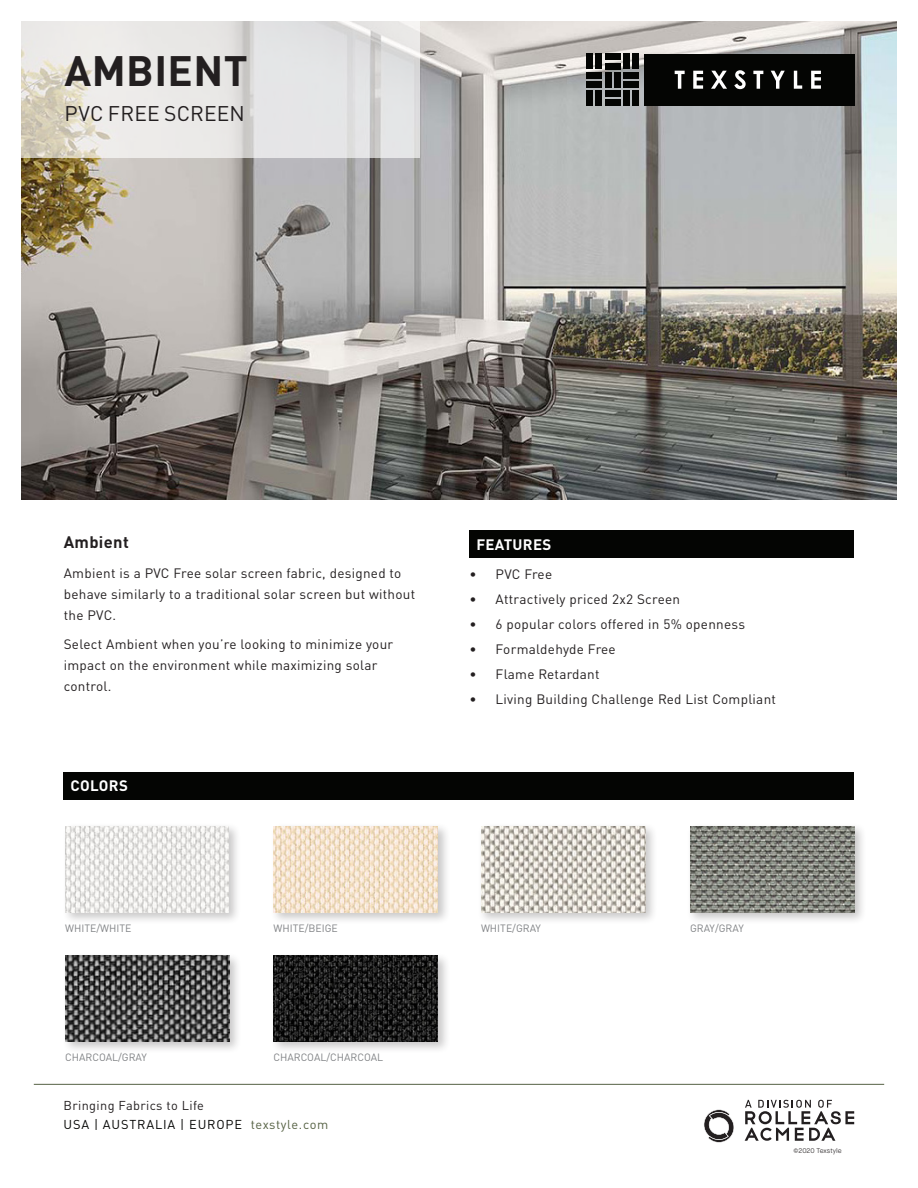
<style>
.page{position:relative;width:918px;height:1188px;background:#fff}
.page>*{position:absolute;margin:0;border:0;box-sizing:border-box;transform-origin:0 0}
.ACM_Headline{font:700 42px "DINOT";letter-spacing:.01em;color:#231f20}
.ACM_Sub_headline{font:21px "DINOT";letter-spacing:.005em;color:#231f20}
.ACM_bullet_points{font:700 16.5px "DINOT";letter-spacing:.02em;color:#231f20}
.ACM_bullet_points-2{font:700 15px "DINOT";letter-spacing:.02em;color:#fff}
.ACM_bullet_points-3{font:13.5px/21px "DINOT";letter-spacing:.02em;color:#231f20}
.address{font:12.75px "DINOT";letter-spacing:.065em;color:#040503}
.ACMEDA_bodycopy{font:12.75px "DINOT";letter-spacing:.03em;color:#231f20}
._5pt{font:10.5px "DINOT";color:#808285}
.t1{font:300 6.75px "Maison Neue";color:#231f20}
.s1{color:#556143}
</style>
<div class="page">
<img style="left:21px;top:22px;width:876px;height:477px">
<div style="left:470px;top:530px;width:384px;height:28px;background:#040503"></div>
<svg style="left:21px;top:21px;width:399px;height:136px;background:#e4e2e0"></svg>
<div style="left:644px;top:54px;width:210px;height:52px;background:#040503"></div>
<svg style="left:675px;top:71px;width:10px;height:18px"></svg>
<svg style="left:693px;top:71px;width:10px;height:18px"></svg>
<svg style="left:711px;top:71px;width:16px;height:18px"></svg>
<svg style="left:734px;top:70px;width:12px;height:19px"></svg>
<svg style="left:753px;top:71px;width:10px;height:18px"></svg>
<svg style="left:771px;top:71px;width:14px;height:18px"></svg>
<svg style="left:794px;top:71px;width:8px;height:18px"></svg>
<svg style="left:811px;top:71px;width:10px;height:18px"></svg>
<div style="left:605px;top:100px;width:15px;height:6px;background:#040503"></div>
<div style="left:605px;top:91px;width:15px;height:6px;background:#040503"></div>
<div style="left:605px;top:63px;width:15px;height:6px;background:#040503"></div>
<div style="left:605px;top:54px;width:15px;height:6px;background:#040503"></div>
<div style="left:624px;top:81px;width:15px;height:7px;background:#040503"></div>
<div style="left:624px;top:72px;width:15px;height:6px;background:#040503"></div>
<div style="left:587px;top:81px;width:15px;height:7px;background:#040503"></div>
<div style="left:587px;top:72px;width:15px;height:6px;background:#040503"></div>
<div style="left:587px;top:54px;width:6px;height:15px;background:#040503"></div>
<div style="left:596px;top:54px;width:6px;height:15px;background:#040503"></div>
<div style="left:587px;top:91px;width:6px;height:15px;background:#040503"></div>
<div style="left:596px;top:91px;width:6px;height:15px;background:#040503"></div>
<div style="left:624px;top:54px;width:6px;height:15px;background:#040503"></div>
<div style="left:633px;top:54px;width:6px;height:15px;background:#040503"></div>
<div style="left:624px;top:91px;width:6px;height:15px;background:#040503"></div>
<div style="left:633px;top:91px;width:6px;height:15px;background:#040503"></div>
<div style="left:605px;top:72px;width:6px;height:16px;background:#040503"></div>
<div style="left:614px;top:72px;width:6px;height:16px;background:#040503"></div>
<svg style="left:745px;top:1100px;width:109px;height:41px"></svg>
<svg style="left:704px;top:1109px;width:30px;height:34px"></svg>
<hr style="left:34px;top:1084px;width:850px;height:1px;background:#556144">
<div style="left:62px;top:823px;width:180px;height:102px;background:#231f20;opacity:.25"></div>
<img style="left:65px;top:826px;width:164px;height:86px">
<div style="left:478px;top:823px;width:180px;height:102px;background:#231f20;opacity:.25"></div>
<img style="left:481px;top:826px;width:164px;height:86px">
<div style="left:62px;top:952px;width:180px;height:102px;background:#231f20;opacity:.25"></div>
<img style="left:65px;top:955px;width:164px;height:86px">
<div style="left:270px;top:823px;width:180px;height:102px;background:#231f20;opacity:.25"></div>
<img style="left:273px;top:826px;width:165px;height:86px">
<div style="left:270px;top:952px;width:180px;height:102px;background:#231f20;opacity:.25"></div>
<img style="left:273px;top:955px;width:165px;height:86px">
<div style="left:64px;top:772px;width:790px;height:28px;background:#040503"></div>
<div style="left:687px;top:823px;width:180px;height:102px;background:#231f20;opacity:.25"></div>
<img style="left:690px;top:826px;width:164px;height:86px">
<p class="ACM_Headline" style="left:65px;top:43px;width:185px">AMBIENT</p>
<p class="ACM_Sub_headline" style="left:64px;top:100px;width:182px">PVC FREE SCREEN</p>
<p class="ACM_bullet_points" style="left:64px;top:531px;width:67px">Ambient</p>
<p class="ACM_bullet_points-3" style="left:64px;top:562px;width:353px">Ambient is a PVC Free solar screen fabric, designed to behave similarly to a traditional solar screen but without the PVC.</p>
<p class="ACM_bullet_points-3" style="left:64px;top:634px;width:331px">Select Ambient when you’re looking to minimize your impact on the environment while maximizing solar control.</p>
<p class="ACM_bullet_points-2" style="left:71px;top:775px;width:59px">COLORS</p>
<p class="ACM_bullet_points-2" style="left:476px;top:534px;width:76px">FEATURES</p>
<p class="ACM_bullet_points-3" style="left:470px;top:564px;width:84px">• PVC Free</p>
<p class="ACM_bullet_points-3" style="left:470px;top:589px;width:212px">• Attractively priced 2x2 Screen</p>
<p class="ACM_bullet_points-3" style="left:470px;top:614px;width:277px">• 6 popular colors offered in 5% openness</p>
<p class="ACM_bullet_points-3" style="left:470px;top:639px;width:148px">• Formaldehyde Free</p>
<p class="ACM_bullet_points-3" style="left:470px;top:664px;width:131px">• Flame Retardant</p>
<p class="ACM_bullet_points-3" style="left:470px;top:689px;width:308px">• Living Building Challenge Red List Compliant</p>
<p class="_5pt" style="left:65px;top:921px;width:68px">WHITE/WHITE</p>
<p class="_5pt" style="left:481px;top:921px;width:62px">WHITE/GRAY</p>
<p class="_5pt" style="left:273px;top:921px;width:66px">WHITE/BEIGE</p>
<p class="_5pt" style="left:65px;top:1050px;width:83px">CHARCOAL/GRAY</p>
<p class="_5pt" style="left:273px;top:1050px;width:111px">CHARCOAL/CHARCOAL</p>
<p class="ACMEDA_bodycopy" style="left:64px;top:1097px;width:142px">Bringing Fabrics to Life</p>
<p class="address" style="left:64px;top:1116px;width:266px">USA | AUSTRALIA | EUROPE <span class="s1">texstyle.com</span></p>
<p class="_5pt" style="left:690px;top:921px;width:55px">GRAY/GRAY</p>
<p class="t1" style="left:794px;top:1146px;width:50px">©2020 Texstyle</p>
</div>
